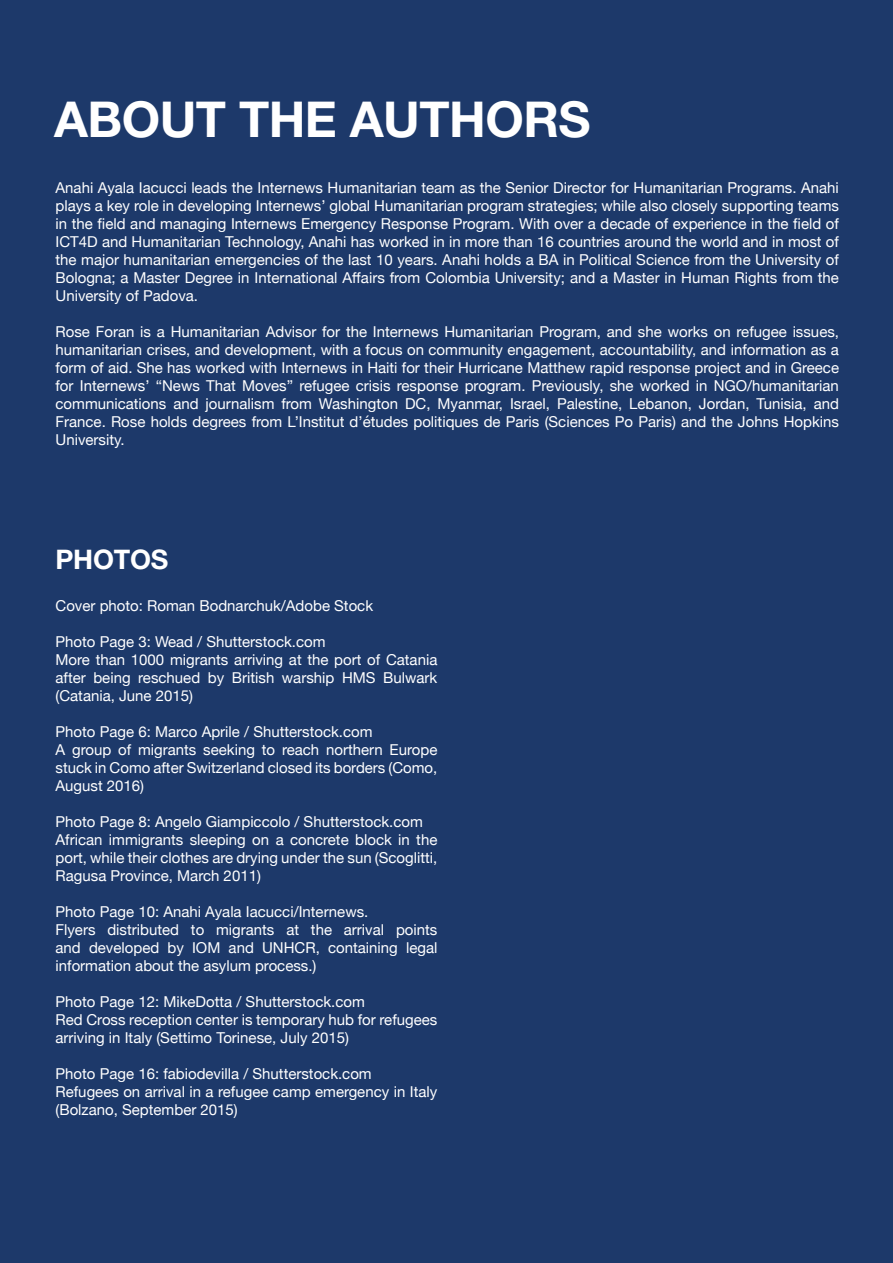
<style>
.page{position:relative;width:893px;height:1263px;background:#1d396a}
.page>*{position:absolute;margin:0;border:0;box-sizing:border-box;transform-origin:0 0}
.t1{font:700 49.5px "Helvetica Neue LT Pro";letter-spacing:-.01em;color:#fff}
.t2{font:700 27px "Helvetica Neue LT Pro";letter-spacing:-.01em;color:#fff}
.t3{font:15px/18px "Helvetica Neue";color:#fff}
</style>
<div class="page">
<h1 class="t1" style="left:54px;top:88px;width:538px">ABOUT THE AUTHORS</h1>
<p class="t3" style="left:56px;top:179px;width:785px;text-align:justify">Anahi Ayala Iacucci leads the Internews Humanitarian team as the Senior Director for Humanitarian Programs. Anahi plays a key role in developing Internews’ global Humanitarian program strategies; while also closely supporting teams in the field and managing Internews Emergency Response Program. With over a decade of experience in the field of ICT4D and Humanitarian Technology, Anahi has worked in in more than 16 countries around the world and in most of the major humanitarian emergencies of the last 10 years. Anahi holds a BA in Political Science from the University of Bologna; a Master Degree in International Affairs from Colombia University; and a Master in Human Rights from the University of Padova.</p>
<p class="t3" style="left:56px;top:323px;width:785px;text-align:justify">Rose Foran is a Humanitarian Advisor for the Internews Humanitarian Program, and she works on refugee issues, humanitarian crises, and development, with a focus on community engagement, accountability, and information as a form of aid. She has worked with Internews in Haiti for their Hurricane Matthew rapid response project and in Greece for Internews’ “News That Moves” refugee crisis response program. Previously, she worked in NGO/humanitarian communications and journalism from Washington DC, Myanmar, Israel, Palestine, Lebanon, Jordan, Tunisia, and France. Rose holds degrees from L’Institut d’études politiques de Paris (Sciences Po Paris) and the Johns Hopkins University.</p>
<h2 class="t2" style="left:56px;top:542px;width:114px">PHOTOS</h2>
<p class="t3" style="left:56px;top:597px;width:319px">Cover photo: Roman Bodnarchuk/Adobe Stock</p>
<p class="t3" style="left:56px;top:633px;width:383px">Photo Page 3: Wead / Shutterstock.com<br>More than 1000 migrants arriving at the port of Catania after being reschued by British warship HMS Bulwark (Catania, June 2015)</p>
<p class="t3" style="left:56px;top:723px;width:383px">Photo Page 6: Marco Aprile / Shutterstock.com<br>A group of migrants seeking to reach northern Europe stuck in Como after Switzerland closed its borders (Como, August 2016)</p>
<p class="t3" style="left:56px;top:813px;width:383px">Photo Page 8: Angelo Giampiccolo / Shutterstock.com African immigrants sleeping on a concrete block in the port, while their clothes are drying under the sun (Scoglitti, Ragusa Province, March 2011)</p>
<p class="t3" style="left:56px;top:903px;width:383px">Photo Page 10: Anahi Ayala Iacucci/Internews.<br>Flyers distributed to migrants at the arrival points and developed by IOM and UNHCR, containing legal information about the asylum process.)</p>
<p class="t3" style="left:56px;top:993px;width:383px">Photo Page 12: MikeDotta / Shutterstock.com<br>Red Cross reception center is temporary hub for refugees arriving in Italy (Settimo Torinese, July 2015)</p>
<p class="t3" style="left:56px;top:1065px;width:383px">Photo Page 16: fabiodevilla / Shutterstock.com<br>Refugees on arrival in a refugee camp emergency in Italy (Bolzano, September 2015)</p>
</div>
